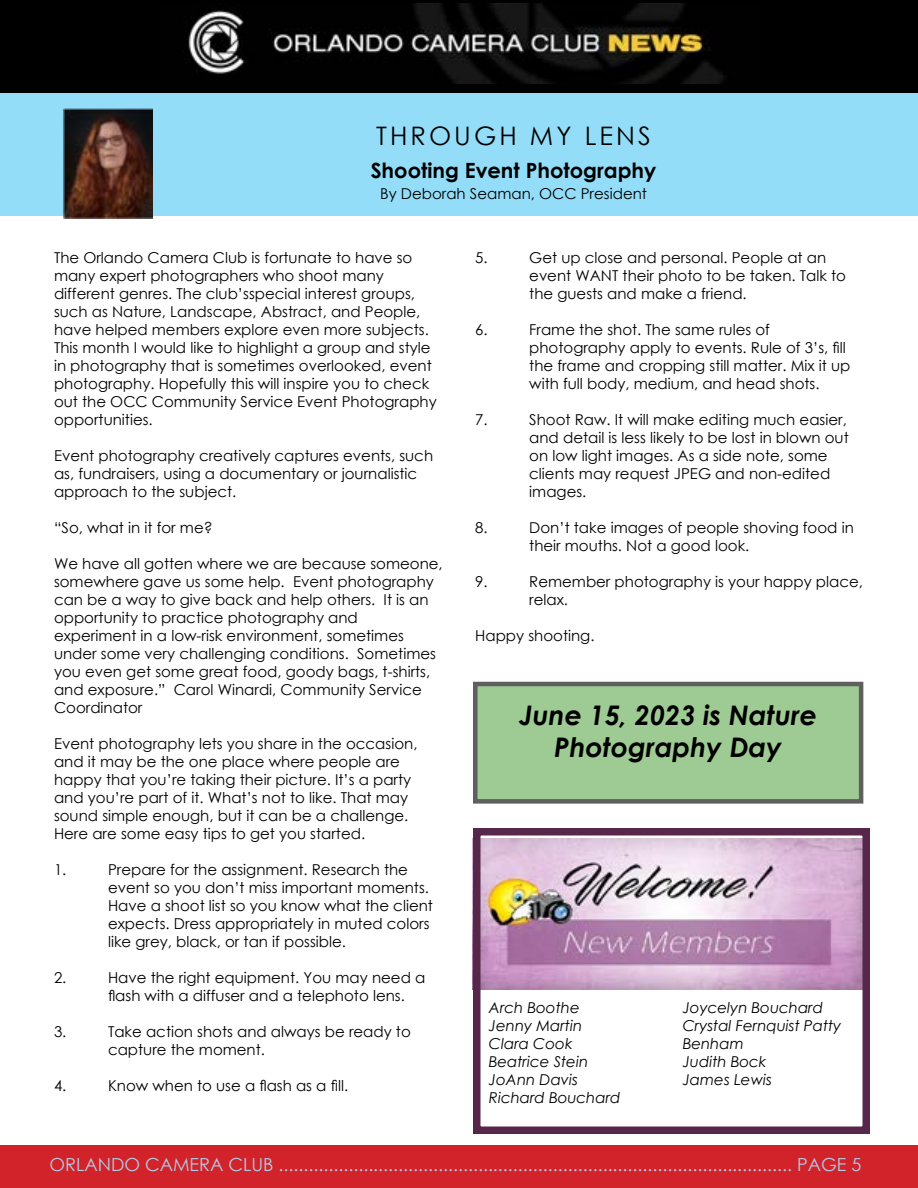
<style>
.page{position:relative;width:918px;height:1188px;background:#fff}
.page>*{position:absolute;margin:0;border:0;box-sizing:border-box;transform-origin:0 0}
.t1{font:italic 700 27px/32.4px "Century Gothic";color:#000;text-align:center}
.t2{font:25.5px "Century Gothic";letter-spacing:.12em;color:#000}
.t3{font:700 21px "Century Gothic";color:#000}
.t4{font:18px "Century Gothic";color:#b3cbe6}
.t5{font:15px/18px "Century Gothic";color:#000}
.t6{font:italic 15px/18px "Century Gothic";color:#000}
</style>
<div class="page">
<div style="left:0;top:90px;width:918px;height:126px;background:#94ddf8"></div>
<div style="left:0;top:0;width:918px;height:93px;background:#000"></div>
<img style="left:188px;top:3px;width:536px;height:81px">
<div style="left:0;top:1146px;width:918px;height:42px;background:#d2232a"></div>
<img style="left:63px;top:109px;width:89px;height:110px">
<img style="left:472px;top:838px;width:389px;height:151px">
<div style="left:473px;top:828px;width:397px;height:306px;border:8px solid #56274a"></div>
<div style="left:473px;top:682px;width:390px;height:122px;background:#9ecb93;border:4px solid #5f5f5f"></div>
<h2 class="t2" style="left:376px;top:118px;width:276px">THROUGH MY LENS</h2>
<h3 class="t3" style="left:371px;top:155px;width:287px">Shooting Event Photography</h3>
<p class="t5" style="left:380px;top:184px;width:268px">By Deborah Seaman, OCC President</p>
<p class="t5" style="left:54px;top:249px;width:384px">The Orlando Camera Club is fortunate to have so many expert photographers who shoot many different genres. The club’sspecial interest groups, such as Nature, Landscape, Abstract, and People, have helped members explore even more subjects.<br>This month I would like to highlight a group and style in photography that is sometimes overlooked, event photography. Hopefully this will inspire you to check out the OCC Community Service Event Photography opportunities.</p>
<p class="t5" style="left:54px;top:447px;width:381px">Event photography creatively captures events, such as, fundraisers, using a documentary or journalistic approach to the subject.</p>
<p class="t5" style="left:54px;top:519px;width:160px">“So, what in it for me?</p>
<p class="t5" style="left:54px;top:555px;width:390px">We have all gotten where we are because someone, somewhere gave us some help. Event photography can be a way to give back and help others. It is an opportunity to practice photography and experiment in a low-risk environment, sometimes under some very challenging conditions. Sometimes you even get some great food, goody bags, t-shirts, and exposure.” Carol Winardi, Community Service Coordinator</p>
<p class="t5" style="left:54px;top:735px;width:365px">Event photography lets you share in the occasion, and it may be the one place where people are happy that you’re taking their picture. It’s a party and you’re part of it. What’s not to like. That may sound simple enough, but it can be a challenge.<br>Here are some easy tips to get you started.</p>
<p class="t5" style="left:54px;top:861px;width:14px">1.</p>
<p class="t5" style="left:108px;top:861px;width:327px">Prepare for the assignment. Research the event so you don’t miss important moments.<br>Have a shoot list so you know what the client expects. Dress appropriately in muted colors like grey, black, or tan if possible.</p>
<p class="t5" style="left:54px;top:969px;width:14px">2.</p>
<p class="t5" style="left:108px;top:969px;width:319px">Have the right equipment. You may need a flash with a diffuser and a telephoto lens.</p>
<p class="t5" style="left:54px;top:1023px;width:14px">3.</p>
<p class="t5" style="left:108px;top:1023px;width:304px">Take action shots and always be ready to capture the moment.</p>
<p class="t5" style="left:54px;top:1077px;width:14px">4.</p>
<p class="t5" style="left:108px;top:1077px;width:242px">Know when to use a flash as a fill.</p>
<p class="t5" style="left:475px;top:249px;width:14px">5.</p>
<p class="t5" style="left:529px;top:249px;width:318px">Get up close and personal. People at an event WANT their photo to be taken. Talk to the guests and make a friend.</p>
<p class="t5" style="left:475px;top:321px;width:14px">6.</p>
<p class="t5" style="left:529px;top:321px;width:323px">Frame the shot. The same rules of photography apply to events. Rule of 3’s, fill the frame and cropping still matter. Mix it up with full body, medium, and head shots.</p>
<p class="t5" style="left:475px;top:411px;width:14px">7.</p>
<p class="t5" style="left:529px;top:411px;width:321px">Shoot Raw. It will make editing much easier, and detail is less likely to be lost in blown out on low light images. As a side note, some clients may request JPEG and non-edited images.</p>
<p class="t5" style="left:475px;top:519px;width:14px">8.</p>
<p class="t5" style="left:529px;top:519px;width:326px">Don’t take images of people shoving food in their mouths. Not a good look.</p>
<p class="t5" style="left:475px;top:573px;width:14px">9.</p>
<p class="t5" style="left:529px;top:573px;width:335px">Remember photography is your happy place, relax.</p>
<p class="t5" style="left:475px;top:627px;width:121px">Happy shooting.</p>
<h1 class="t1" style="left:519px;top:697px;width:299px">June 15, 2023 is Nature<br>Photography Day</h1>
<p class="t6" style="left:489px;top:998px;width:133px">Arch Boothe<br>Jenny Martin<br>Clara Cook<br>Beatrice Stein<br>JoAnn Davis<br>Richard Bouchard</p>
<p class="t6" style="left:683px;top:998px;width:160px">Joycelyn Bouchard<br>Crystal Fernquist Patty<br>Benham<br>Judith Bock<br>James Lewis</p>
<p class="t4" style="left:50px;top:1152px;width:813px">ORLANDO CAMERA CLUB ....................................................................................................... PAGE 5</p>
</div>
